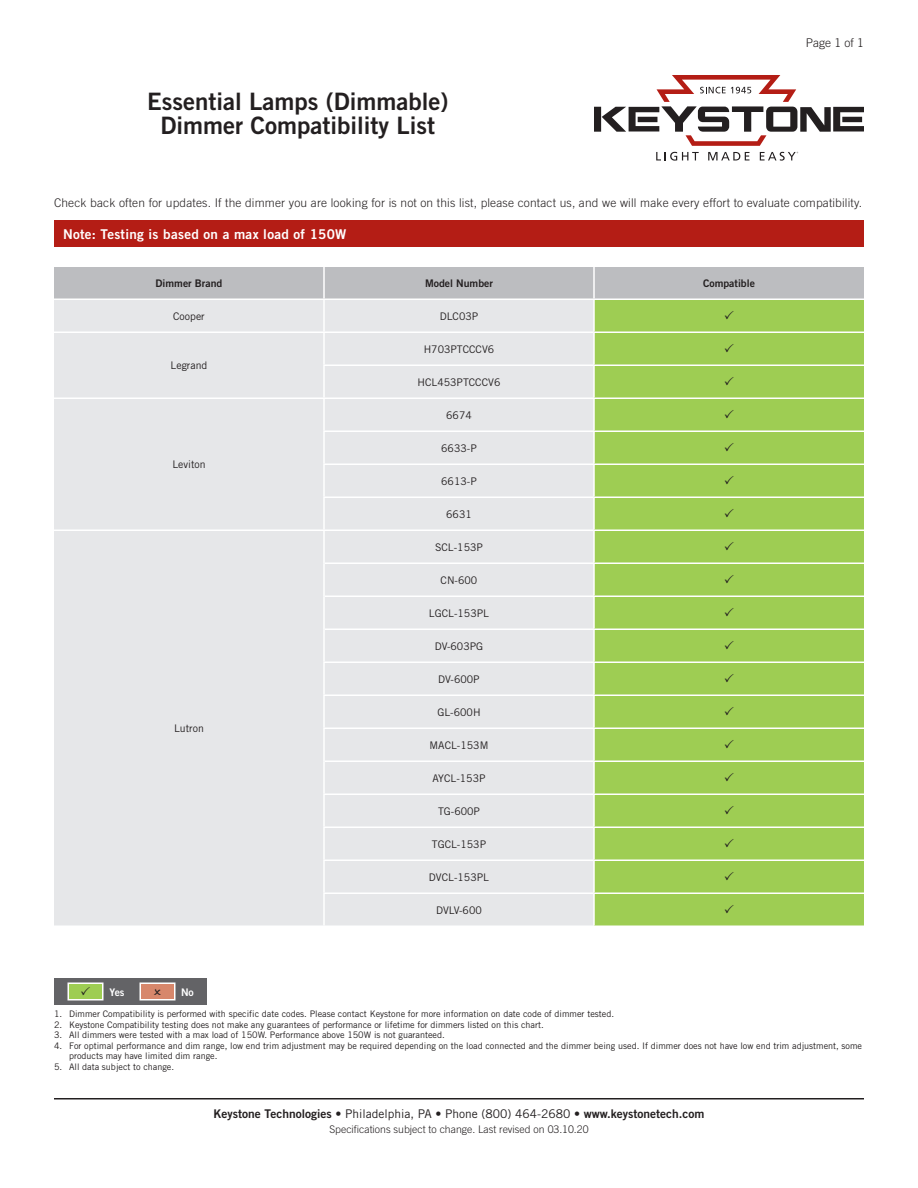
<style>
.page{position:relative;width:918px;height:1188px;background:#fff}
.page>*{position:absolute;margin:0;border:0;box-sizing:border-box;transform-origin:0 0}
.Comparison_Title{font:24px/24px "Trade Gothic Bold Two";color:#231f20;text-align:center}
.t1{font:13.5px "Trade Gothic Bold Two";letter-spacing:.02em;color:#fff}
.Text{font:300 12px "Trade Gothic";letter-spacing:.015em;color:#231f20}
.t2{font:12px "Trade Gothic Bold Two";color:#231f20}
.Page{font:300 12px "Trade Gothic";color:#231f20}
.Table_Text{font:10.5px "Trade Gothic";color:#231f20}
.Rev{font:300 10.5px "Trade Gothic";color:#231f20}
.Table_Header{font:10.5px "Trade Gothic Bold Two";color:#231f20}
.Table_Header-2{font:10.5px "Trade Gothic Bold Two";color:#fff}
.Table_Footnote_Roman{font:9px/10.5px "Trade Gothic";color:#231f20}
.s1{font-family:"Trade Gothic"}
</style>
<div class="page">
<div style="left:54px;top:267px;width:810px;height:31px;background:#bcbdc0"></div>
<div style="left:54px;top:300px;width:539px;height:626px;background:#e6e7e9"></div>
<div style="left:595px;top:300px;width:269px;height:626px;background:#9ecd53"></div>
<hr style="left:323px;top:267px;width:2px;height:31px;background:#fff">
<hr style="left:593px;top:332px;width:271px;height:1px;background:#fff">
<hr style="left:593px;top:364px;width:271px;height:2px;background:#fff">
<hr style="left:594px;top:398px;width:270px;height:1px;background:#fff">
<hr style="left:594px;top:430px;width:270px;height:2px;background:#fff">
<hr style="left:594px;top:464px;width:270px;height:1px;background:#fff">
<hr style="left:593px;top:496px;width:271px;height:2px;background:#fff">
<hr style="left:593px;top:530px;width:271px;height:1px;background:#fff">
<hr style="left:594px;top:562px;width:270px;height:2px;background:#fff">
<hr style="left:594px;top:596px;width:270px;height:1px;background:#fff">
<hr style="left:594px;top:628px;width:270px;height:2px;background:#fff">
<hr style="left:594px;top:662px;width:270px;height:1px;background:#fff">
<hr style="left:594px;top:694px;width:270px;height:2px;background:#fff">
<hr style="left:594px;top:728px;width:270px;height:1px;background:#fff">
<hr style="left:593px;top:760px;width:271px;height:2px;background:#fff">
<hr style="left:593px;top:794px;width:271px;height:1px;background:#fff">
<hr style="left:593px;top:826px;width:271px;height:2px;background:#fff">
<hr style="left:593px;top:860px;width:271px;height:1px;background:#fff">
<hr style="left:593px;top:892px;width:271px;height:2px;background:#fff">
<hr style="left:593px;top:267px;width:2px;height:31px;background:#fff">
<hr style="left:54px;top:398px;width:270px;height:1px;background:#fff">
<hr style="left:323px;top:729px;width:2px;height:32px;background:#fff">
<hr style="left:323px;top:761px;width:2px;height:33px;background:#fff">
<hr style="left:323px;top:894px;width:2px;height:32px;background:#fff">
<hr style="left:323px;top:300px;width:2px;height:32px;background:#fff">
<hr style="left:323px;top:333px;width:2px;height:31px;background:#fff">
<hr style="left:323px;top:366px;width:2px;height:32px;background:#fff">
<hr style="left:323px;top:465px;width:2px;height:31px;background:#fff">
<hr style="left:323px;top:498px;width:2px;height:32px;background:#fff">
<hr style="left:323px;top:828px;width:2px;height:32px;background:#fff">
<hr style="left:323px;top:861px;width:2px;height:31px;background:#fff">
<hr style="left:54px;top:332px;width:270px;height:1px;background:#fff">
<hr style="left:324px;top:332px;width:269px;height:1px;background:#fff">
<hr style="left:323px;top:364px;width:270px;height:2px;background:#fff">
<hr style="left:323px;top:496px;width:270px;height:2px;background:#fff">
<hr style="left:54px;top:530px;width:270px;height:1px;background:#fff">
<hr style="left:324px;top:530px;width:269px;height:1px;background:#fff">
<hr style="left:323px;top:826px;width:270px;height:2px;background:#fff">
<hr style="left:323px;top:860px;width:270px;height:1px;background:#fff">
<hr style="left:323px;top:892px;width:270px;height:2px;background:#fff">
<hr style="left:323px;top:531px;width:2px;height:32px;background:#fff">
<hr style="left:323px;top:563px;width:2px;height:33px;background:#fff">
<hr style="left:323px;top:596px;width:2px;height:33px;background:#fff">
<hr style="left:323px;top:629px;width:2px;height:33px;background:#fff">
<hr style="left:325px;top:562px;width:269px;height:2px;background:#fff">
<hr style="left:325px;top:596px;width:269px;height:1px;background:#fff">
<hr style="left:325px;top:628px;width:269px;height:2px;background:#fff">
<hr style="left:323px;top:662px;width:271px;height:1px;background:#fff">
<hr style="left:323px;top:663px;width:2px;height:31px;background:#fff">
<hr style="left:323px;top:694px;width:271px;height:2px;background:#fff">
<hr style="left:323px;top:696px;width:2px;height:32px;background:#fff">
<hr style="left:323px;top:728px;width:271px;height:1px;background:#fff">
<hr style="left:325px;top:760px;width:268px;height:2px;background:#fff">
<hr style="left:323px;top:794px;width:270px;height:1px;background:#fff">
<hr style="left:323px;top:795px;width:2px;height:31px;background:#fff">
<hr style="left:324px;top:398px;width:270px;height:1px;background:#fff">
<hr style="left:323px;top:399px;width:2px;height:31px;background:#fff">
<hr style="left:323px;top:430px;width:271px;height:2px;background:#fff">
<hr style="left:323px;top:432px;width:2px;height:32px;background:#fff">
<hr style="left:323px;top:464px;width:271px;height:1px;background:#fff">
<hr style="left:54px;top:1098px;width:810px;height:2px;background:#231f20">
<div style="left:54px;top:220px;width:810px;height:28px;background:#b41d15"></div>
<div style="left:54px;top:978px;width:153px;height:27px;background:#636366"></div>
<div style="left:68px;top:983px;width:35px;height:17px;background:#9ecd53"></div>
<div style="left:68px;top:982px;width:36px;height:18px;border:2px solid #fff"></div>
<div style="left:140px;top:983px;width:35px;height:17px;background:#d7876b"></div>
<div style="left:140px;top:982px;width:36px;height:18px;border:2px solid #fff"></div>
<svg style="left:594px;top:75px;width:270px;height:71px"></svg>
<svg style="left:656px;top:152px;width:43px;height:9px"></svg>
<svg style="left:708px;top:152px;width:41px;height:8px"></svg>
<svg style="left:760px;top:152px;width:38px;height:9px"></svg>
<svg style="left:725px;top:310px;width:9px;height:9px"></svg>
<svg style="left:725px;top:343px;width:9px;height:9px"></svg>
<svg style="left:725px;top:376px;width:9px;height:9px"></svg>
<svg style="left:725px;top:409px;width:9px;height:9px"></svg>
<svg style="left:725px;top:442px;width:9px;height:9px"></svg>
<svg style="left:725px;top:475px;width:9px;height:9px"></svg>
<svg style="left:725px;top:508px;width:9px;height:9px"></svg>
<svg style="left:725px;top:541px;width:9px;height:9px"></svg>
<svg style="left:725px;top:574px;width:9px;height:9px"></svg>
<svg style="left:725px;top:607px;width:9px;height:9px"></svg>
<svg style="left:725px;top:640px;width:9px;height:9px"></svg>
<svg style="left:725px;top:673px;width:9px;height:9px"></svg>
<svg style="left:725px;top:706px;width:9px;height:9px"></svg>
<svg style="left:725px;top:739px;width:9px;height:9px"></svg>
<svg style="left:725px;top:772px;width:9px;height:9px"></svg>
<svg style="left:725px;top:805px;width:9px;height:9px"></svg>
<svg style="left:725px;top:838px;width:9px;height:9px"></svg>
<svg style="left:725px;top:871px;width:9px;height:9px"></svg>
<svg style="left:725px;top:904px;width:9px;height:9px"></svg>
<p class="Comparison_Title" style="left:147px;top:89px;width:303px">Essential Lamps (Dimmable)<br>Dimmer Compatibility List</p>
<p class="Page" style="left:806px;top:36px;width:60px">Page 1 of 1</p>
<p class="Text" style="left:54px;top:196px;width:810px">Check back often for updates. If the dimmer you are looking for is not on this list, please contact us, and we will make every effort to evaluate compatibility.</p>
<p class="t1" style="left:63px;top:226px;width:285px">Note: Testing is based on a max load of 150W</p>
<p class="Table_Header" style="left:156px;top:277px;width:68px">Dimmer Brand</p>
<p class="Table_Header" style="left:425px;top:277px;width:69px">Model Number</p>
<p class="Table_Header" style="left:703px;top:277px;width:53px">Compatible</p>
<p class="Table_Text" style="left:173px;top:310px;width:33px">Cooper</p>
<p class="Table_Text" style="left:440px;top:310px;width:40px">DLC03P</p>
<p class="Table_Text" style="left:171px;top:359px;width:38px">Legrand</p>
<p class="Table_Text" style="left:424px;top:343px;width:72px">H703PTCCCV6</p>
<p class="Table_Text" style="left:418px;top:376px;width:84px">HCL453PTCCCV6</p>
<p class="Table_Text" style="left:172px;top:458px;width:35px">Leviton</p>
<p class="Table_Text" style="left:174px;top:722px;width:31px">Lutron</p>
<p class="Table_Header-2" style="left:109px;top:985px;width:17px">Yes</p>
<p class="Table_Header-2" style="left:181px;top:985px;width:14px">No</p>
<p class="Table_Text" style="left:446px;top:409px;width:27px">6674</p>
<p class="Table_Text" style="left:441px;top:442px;width:37px">6633-P</p>
<p class="Table_Text" style="left:441px;top:475px;width:37px">6613-P</p>
<p class="Table_Text" style="left:446px;top:508px;width:27px">6631</p>
<p class="Table_Text" style="left:435px;top:541px;width:49px">SCL-153P</p>
<p class="Table_Text" style="left:441px;top:574px;width:38px">CN-600</p>
<p class="Table_Text" style="left:429px;top:607px;width:62px">LGCL-153PL</p>
<p class="Table_Text" style="left:435px;top:640px;width:50px">DV-603PG</p>
<p class="Table_Text" style="left:438px;top:673px;width:43px">DV-600P</p>
<p class="Table_Text" style="left:437px;top:706px;width:45px">GL-600H</p>
<p class="Table_Text" style="left:430px;top:739px;width:60px">MACL-153M</p>
<p class="Table_Text" style="left:432px;top:772px;width:55px">AYCL-153P</p>
<p class="Table_Text" style="left:438px;top:805px;width:43px">TG-600P</p>
<p class="Table_Text" style="left:432px;top:838px;width:56px">TGCL-153P</p>
<p class="Table_Text" style="left:429px;top:871px;width:62px">DVCL-153PL</p>
<p class="Table_Text" style="left:436px;top:904px;width:47px">DVLV-600</p>
<p class="Table_Footnote_Roman" style="left:54px;top:1008px;width:562px">1. Dimmer Compatibility is performed with specific date codes. Please contact Keystone for more information on date code of dimmer tested.</p>
<p class="Table_Footnote_Roman" style="left:54px;top:1019px;width:491px">2. Keystone Compatibility testing does not make any guarantees of performance or lifetime for dimmers listed on this chart.</p>
<p class="Table_Footnote_Roman" style="left:54px;top:1029px;width:392px">3. All dimmers were tested with a max load of 150W. Performance above 150W is not guaranteed.</p>
<p class="Table_Footnote_Roman" style="left:69px;top:1040px;width:795px;text-indent:-15px">4. For optimal performance and dim range, low end trim adjustment may be required depending on the load connected and the dimmer being used. If dimmer does not have low end trim adjustment, some products may have limited dim range.</p>
<p class="Table_Footnote_Roman" style="left:54px;top:1061px;width:122px">5. All data subject to change.</p>
<p class="t2" style="left:214px;top:1106px;width:492px">Keystone Technologies <span class="s1">• Philadelphia, PA • Phone (800) 464-2680 •</span> www.keystonetech.com</p>
<p class="Rev" style="left:329px;top:1123px;width:261px">Specifications subject to change. Last revised on 03.10.20</p>
</div>
